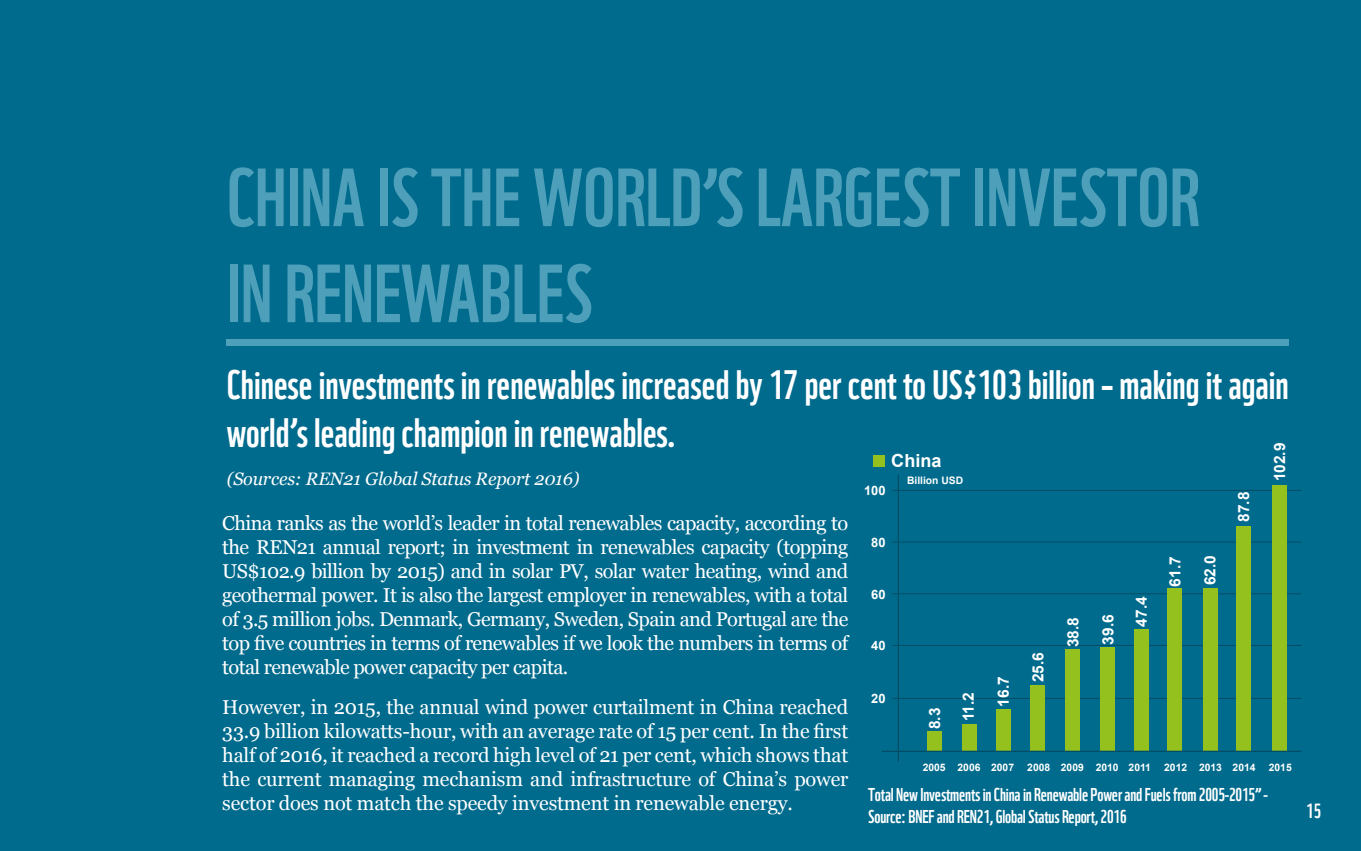
<style>
.page{position:relative;width:1361px;height:851px;background:#fff}
.page>*{position:absolute;margin:0;border:0;box-sizing:border-box;transform-origin:0 0}
.t1{font:80px/96px "WWF";color:#4e9fb9}
.t2{font:40px/48px "WWF";color:#fff}
.t3{font:20px/24px "Georgia";letter-spacing:-.02em;color:#fff;text-align:justify}
.t4{font:20px "WWF";color:#fff}
.t5{font:18px/21.6px "WWF";letter-spacing:-.01em;color:#fff}
.t6{font:italic 18px "Georgia";letter-spacing:-.01em;color:#fff}
.t7{font:700 18px "Arial";color:#fff}
.t8{font:700 15.4px/33.6px "Arial";color:#fff}
.t9{font:700 13px "Arial";color:#fff}
.t10{font:700 10.4px "Arial";color:#fff}
</style>
<div class="page">
<div style="left:0;top:0;width:1361px;height:850px;background:#006b8d"></div>
<div style="left:227px;top:339px;width:1062px;height:6px;background:#4e9fb9"></div>
<hr style="left:897px;top:475px;width:2px;height:286px;background:#004d65">
<hr style="left:892px;top:490px;width:409px;height:1px;background:#004d65">
<hr style="left:892px;top:541px;width:409px;height:1px;background:#004d65">
<hr style="left:892px;top:593px;width:409px;height:1px;background:#004d65">
<hr style="left:892px;top:645px;width:409px;height:1px;background:#004d65">
<hr style="left:892px;top:698px;width:409px;height:1px;background:#004d65">
<div style="left:927px;top:731px;width:15px;height:20px;background:#95c11f"></div>
<div style="left:962px;top:723px;width:14px;height:28px;background:#95c11f"></div>
<div style="left:995px;top:708px;width:15px;height:43px;background:#95c11f"></div>
<div style="left:1030px;top:685px;width:15px;height:66px;background:#95c11f"></div>
<div style="left:1065px;top:649px;width:15px;height:102px;background:#95c11f"></div>
<div style="left:1100px;top:647px;width:15px;height:104px;background:#95c11f"></div>
<div style="left:1134px;top:629px;width:14px;height:122px;background:#95c11f"></div>
<div style="left:1167px;top:588px;width:15px;height:163px;background:#95c11f"></div>
<div style="left:1203px;top:588px;width:15px;height:163px;background:#95c11f"></div>
<div style="left:1236px;top:526px;width:14px;height:225px;background:#95c11f"></div>
<div style="left:1272px;top:485px;width:14px;height:266px;background:#95c11f"></div>
<hr style="left:881px;top:750px;width:420px;height:1px;background:#004d65">
<div style="left:872px;top:455px;width:12px;height:12px;background:#95c11f"></div>
<h1 class="t1" style="left:227px;top:142px;width:974px">CHINA IS THE WORLD’S LARGEST INVESTOR<br>IN RENEWABLES</h1>
<h2 class="t2" style="left:227px;top:357px;width:1063px">Chinese investments in renewables increased by 17 per cent to US$103 billion – making it again world’s leading champion in renewables.</h2>
<p class="t6" style="left:227px;top:467px;width:354px">(Sources: REN21 Global Status Report 2016)</p>
<p class="t3" style="left:222px;top:511px;width:627px">China ranks as the world’s leader in total renewables capacity, according to the REN21 annual report; in investment in renewables capacity (topping US$102.9 billion by 2015) and in solar PV, solar water heating, wind and geothermal power. It is also the largest employer in renewables, with a total of 3.5 million jobs. Denmark, Germany, Sweden, Spain and Portugal are the top five countries in terms of renewables if we look the numbers in terms of total renewable power capacity per capita.</p>
<p class="t3" style="left:222px;top:695px;width:627px">However, in 2015, the annual wind power curtailment in China reached 33.9 billion kilowatts-hour, with an average rate of 15 per cent. In the first half of 2016, it reached a record high level of 21 per cent, which shows that the current managing mechanism and infrastructure of China’s power sector does not match the speedy investment in renewable energy.</p>
<p class="t8" style="left:1263px;top:481px;width:40px;rotate:-90deg">102.9</p>
<p class="t7" style="left:891px;top:448px;width:52px">China</p>
<p class="t10" style="left:907px;top:473px;width:58px">Billion USD</p>
<p class="t9" style="left:864px;top:482px;width:23px">100</p>
<p class="t8" style="left:1227px;top:522px;width:32px;rotate:-90deg">87.8</p>
<p class="t9" style="left:871px;top:533px;width:16px">80</p>
<p class="t8" style="left:1158px;top:586px;width:32px;rotate:-90deg">61.7</p>
<p class="t8" style="left:1193px;top:585px;width:32px;rotate:-90deg">62.0</p>
<p class="t9" style="left:871px;top:585px;width:16px">60</p>
<p class="t8" style="left:1091px;top:626px;width:32px;text-indent:-18px;rotate:-90deg">39.6<br>47.4</p>
<p class="t8" style="left:1056px;top:647px;width:32px;rotate:-90deg">38.8</p>
<p class="t9" style="left:871px;top:637px;width:16px">40</p>
<p class="t8" style="left:1022px;top:682px;width:32px;rotate:-90deg">25.6</p>
<p class="t8" style="left:987px;top:706px;width:32px;rotate:-90deg">16.7</p>
<p class="t8" style="left:918px;top:721px;width:31px;text-indent:-8px;rotate:-90deg">8.3<br>11.2</p>
<p class="t9" style="left:871px;top:690px;width:16px">20</p>
<p class="t10" style="left:922px;top:760px;width:93px">2005 2006 2007</p>
<p class="t10" style="left:1027px;top:760px;width:125px">2008 2009 2010 2011</p>
<p class="t10" style="left:1164px;top:760px;width:93px">2012 2013 2014</p>
<p class="t10" style="left:1268px;top:760px;width:24px">2015</p>
<p class="t5" style="left:868px;top:782px;width:401px">Total New Investments in China in Renewable Power and Fuels from 2005-2015” -<br>Source: BNEF and REN21, Global Status Report, 2016</p>
<p class="t4" style="left:1306px;top:795px;width:16px">15</p>
</div>
